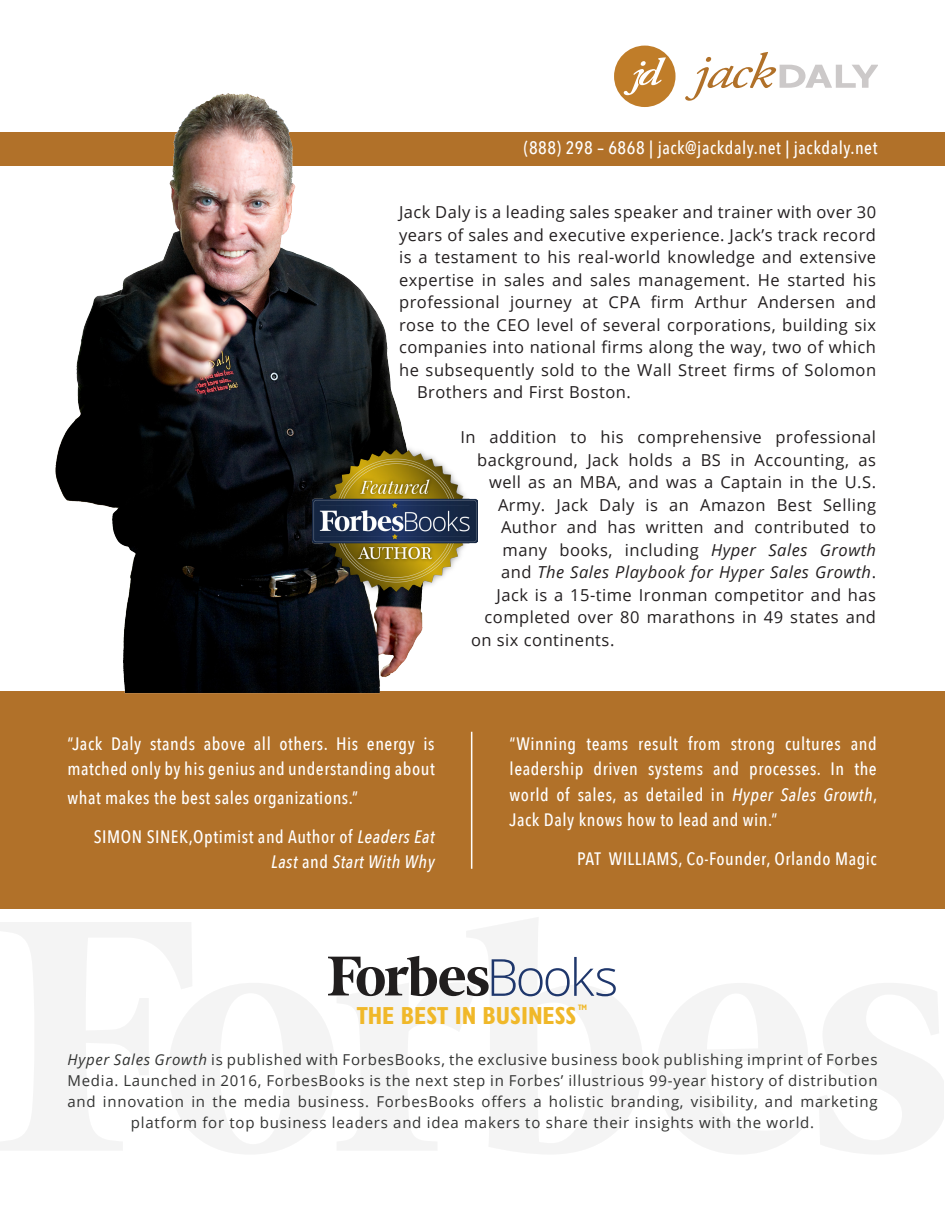
<style>
.page{position:relative;width:945px;height:1215px;background:#fff}
.page>*{position:absolute;margin:0;border:0;box-sizing:border-box;transform-origin:0 0}
.t1{font:700 condensed 24.75px "Humanist 521 BT";color:#f0b829}
.t2{font:500 18px/25.5px "Avenir Next Condensed";letter-spacing:.03em;color:#fff}
.t3{font:16.5px "Open Sans";letter-spacing:.03em;color:#231f20}
.t4{font:italic 16.5px "Open Sans";letter-spacing:.03em;color:#231f20}
.t5{font:15px/21px "Open Sans";letter-spacing:.05em;color:#323332;text-align:center}
.t6{font:700 condensed 7.95px "Humanist 521 BT";color:#f0b829}
.s1{font-style:italic}
.s2{font-style:normal}
</style>
<div class="page">
<div style="left:0;top:692px;width:945px;height:217px;background:#b17129"></div>
<div style="left:0;top:132px;width:945px;height:34px;background:#b17129"></div>
<svg style="left:0;top:918px;width:943px;height:236px"></svg>
<svg style="left:328px;top:956px;width:288px;height:40px"></svg>
<img style="left:47px;top:93px;width:413px;height:601px">
<svg style="left:685px;top:52px;width:193px;height:49px"></svg>
<div style="left:614px;top:46px;width:62px;height:61px;background:#c07d29;border-radius:50%"></div>
<svg style="left:624px;top:57px;width:42px;height:38px"></svg>
<img style="left:312px;top:441px;width:165px;height:160px">
<hr style="left:471px;top:732px;width:1px;height:137px;background:#fff">
<p class="t2" style="left:524px;top:135px;width:355px">(888) 298 – 6868 | jack@jackdaly.net | jackdaly.net</p>
<p class="t3" style="left:399px;top:201px;width:479px">Jack Daly is a leading sales speaker and trainer with over 30</p>
<p class="t3" style="left:399px;top:224px;width:478px">years of sales and executive experience. Jack’s track record</p>
<p class="t3" style="left:399px;top:246px;width:479px">is a testament to his real-world knowledge and extensive</p>
<p class="t3" style="left:399px;top:269px;width:479px">expertise in sales and sales management. He started his</p>
<p class="t3" style="left:399px;top:291px;width:479px">professional journey at CPA firm Arthur Andersen and</p>
<p class="t3" style="left:399px;top:314px;width:479px">rose to the CEO level of several corporations, building six</p>
<p class="t3" style="left:399px;top:336px;width:479px">companies into national firms along the way, two of which</p>
<p class="t3" style="left:399px;top:359px;width:479px">he subsequently sold to the Wall Street firms of Solomon</p>
<p class="t3" style="left:417px;top:381px;width:215px">Brothers and First Boston.</p>
<p class="t3" style="left:461px;top:426px;width:417px">In addition to his comprehensive professional</p>
<p class="t3" style="left:477px;top:449px;width:401px">background, Jack holds a BS in Accounting, as</p>
<p class="t3" style="left:489px;top:471px;width:389px">well as an MBA, and was a Captain in the U.S.</p>
<p class="t3" style="left:498px;top:494px;width:380px">Army. Jack Daly is an Amazon Best Selling</p>
<p class="t3" style="left:501px;top:516px;width:377px">Author and has written and contributed to</p>
<p class="t3" style="left:503px;top:539px;width:375px">many books, including <span class="s1">Hyper Sales Growth</span></p>
<p class="t4" style="left:501px;top:561px;width:376px"><span class="s2">and</span> The Sales Playbook for Hyper Sales Growth<span class="s2">.</span></p>
<p class="t3" style="left:497px;top:584px;width:381px">Jack is a 15-time Ironman competitor and has</p>
<p class="t3" style="left:485px;top:606px;width:393px">completed over 80 marathons in 49 states and</p>
<p class="t3" style="left:471px;top:629px;width:145px">on six continents.</p>
<p class="t2" style="left:68px;top:731px;width:369px">“Jack Daly stands above all others. His energy is matched only by his genius and understanding about</p>
<p class="t2" style="left:68px;top:785px;width:292px">what makes the best sales organizations.”</p>
<p class="t2" style="left:94px;top:824px;width:342px;text-align:right">SIMON SINEK,Optimist and Author of <span class="s1">Leaders Eat<br>Last</span> and <span class="s1">Start With Why</span></p>
<p class="t2" style="left:510px;top:731px;width:369px;text-align:justify">“Winning teams result from strong cultures and leadership driven systems and processes. In the world of sales, as detailed in <span class="s1">Hyper Sales Growth</span>, Jack Daly knows how to lead and win.”</p>
<p class="t2" style="left:577px;top:846px;width:301px">PAT WILLIAMS, Co-Founder, Orlando Magic</p>
<p class="t6" style="left:578px;top:1002px;width:11px">TM</p>
<p class="t1" style="left:357px;top:1000px;width:221px">THE BEST IN BUSINESS</p>
<p class="t5" style="left:68px;top:1049px;width:812px"><span class="s1">Hyper Sales Growth</span> is published with ForbesBooks, the exclusive business book publishing imprint of Forbes Media. Launched in 2016, ForbesBooks is the next step in Forbes’ illustrious 99-year history of distribution and innovation in the media business. ForbesBooks offers a holistic branding, visibility, and marketing platform for top business leaders and idea makers to share their insights with the world.</p>
</div>
